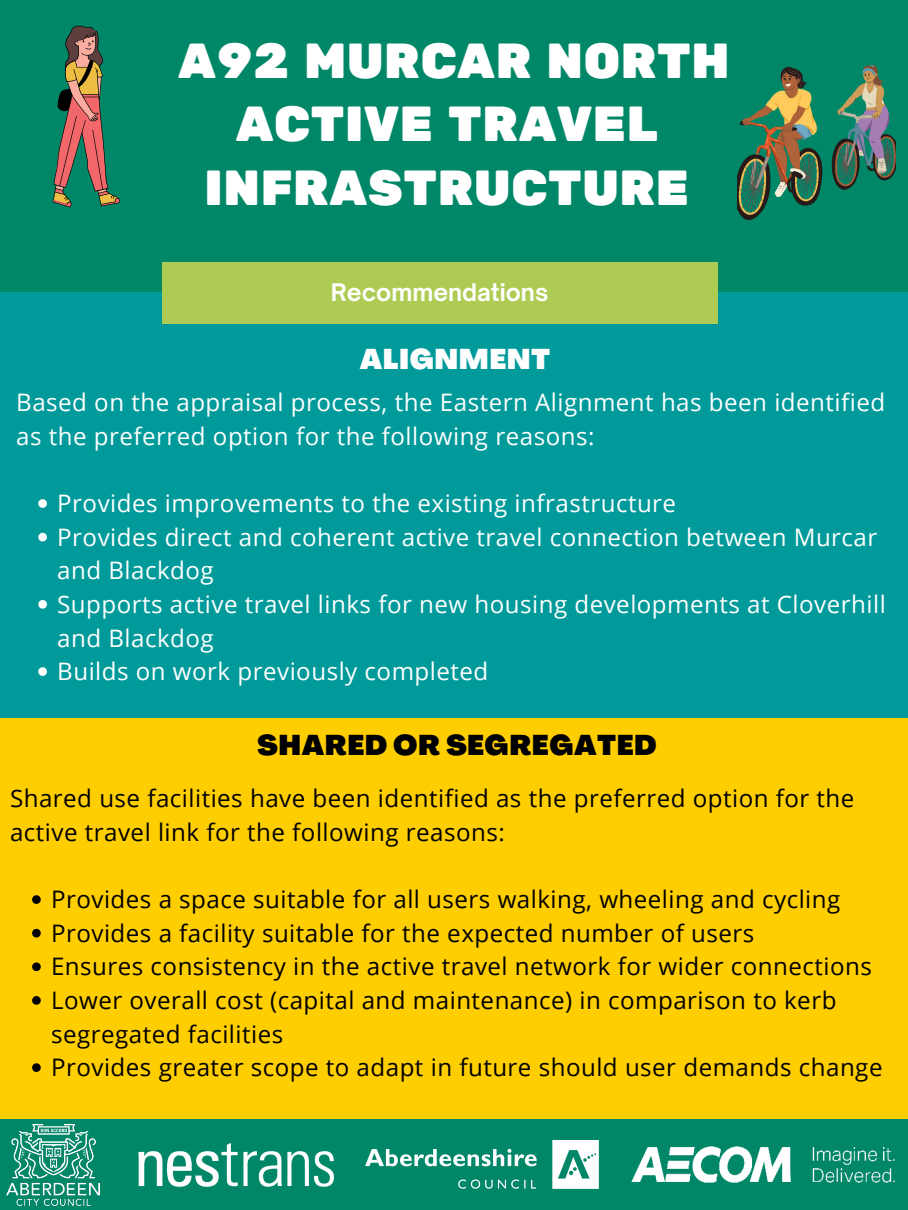
<style>
.page{position:relative;width:908px;height:1210px;background:#fff}
.page>*{position:absolute;margin:0;border:0;box-sizing:border-box;transform-origin:0 0}
.t1{font:49px "Rubik One";color:#fff}
.t2{font:900 28px "Agrandir";letter-spacing:.02em;color:#000}
.t3{font:900 28px "Agrandir";letter-spacing:.02em;color:#fefefe}
.t4{font:24.12px/33.6px "Open Sans";letter-spacing:.02em;color:#000}
.t5{font:24.12px/33.6px "Open Sans";letter-spacing:.02em;color:#fefefe}
.t6{font:700 23.2px "Open Sauce One";color:#fff}
</style>
<div class="page">
<div style="left:0;top:0;width:907px;height:1210px;background:#008768"></div>
<svg style="left:53px;top:25px;width:67px;height:182px"></svg>
<img style="left:737px;top:66px;width:158px;height:153px">
<img style="left:6px;top:1124px;width:93px;height:81px">
<img style="left:139px;top:1143px;width:194px;height:43px">
<img style="left:631px;top:1146px;width:264px;height:37px">
<img style="left:365px;top:1140px;width:233px;height:48px">
<div style="left:0;top:292px;width:907px;height:426px;background:#009a9b"></div>
<div style="left:162px;top:262px;width:555px;height:61px;background:#aecc53"></div>
<div style="left:0;top:718px;width:907px;height:401px;background:#ffce00"></div>
<svg style="left:38px;top:499px;width:9px;height:9px"></svg>
<svg style="left:38px;top:533px;width:9px;height:8px"></svg>
<svg style="left:38px;top:600px;width:9px;height:8px"></svg>
<svg style="left:38px;top:667px;width:9px;height:9px"></svg>
<svg style="left:32px;top:895px;width:9px;height:9px"></svg>
<svg style="left:32px;top:929px;width:9px;height:8px"></svg>
<svg style="left:32px;top:962px;width:9px;height:9px"></svg>
<svg style="left:32px;top:996px;width:9px;height:8px"></svg>
<svg style="left:32px;top:1063px;width:9px;height:9px"></svg>
<p class="t1" style="left:178px;top:32px;width:553px">A92 MURCAR NORTH</p>
<p class="t1" style="left:235px;top:96px;width:424px">ACTIVE TRAVEL</p>
<p class="t1" style="left:204px;top:159px;width:487px">INFRASTRUCTURE</p>
<p class="t6" style="left:331px;top:278px;width:219px">Recommendations</p>
<p class="t3" style="left:360px;top:348px;width:192px">ALIGNMENT</p>
<p class="t5" style="left:16px;top:385px;width:870px">Based on the appraisal process, the Eastern Alignment has been identified as the preferred option for the following reasons:</p>
<p class="t5" style="left:57px;top:486px;width:620px">Provides improvements to the existing infrastructure</p>
<p class="t5" style="left:57px;top:519px;width:821px">Provides direct and coherent active travel connection between Murcar and Blackdog</p>
<p class="t5" style="left:57px;top:587px;width:829px">Supports active travel links for new housing developments at Cloverhill and Blackdog</p>
<p class="t5" style="left:57px;top:654px;width:432px">Builds on work previously completed</p>
<p class="t2" style="left:257px;top:733px;width:401px">SHARED OR SEGREGATED</p>
<p class="t4" style="left:10px;top:781px;width:845px">Shared use facilities have been identified as the preferred option for the active travel link for the following reasons:</p>
<p class="t4" style="left:51px;top:882px;width:790px">Provides a space suitable for all users walking, wheeling and cycling</p>
<p class="t4" style="left:51px;top:915px;width:704px">Provides a facility suitable for the expected number of users</p>
<p class="t4" style="left:51px;top:949px;width:822px">Ensures consistency in the active travel network for wider connections</p>
<p class="t4" style="left:51px;top:982px;width:786px">Lower overall cost (capital and maintenance) in comparison to kerb segregated facilities</p>
<p class="t4" style="left:51px;top:1050px;width:832px">Provides greater scope to adapt in future should user demands change</p>
</div>
